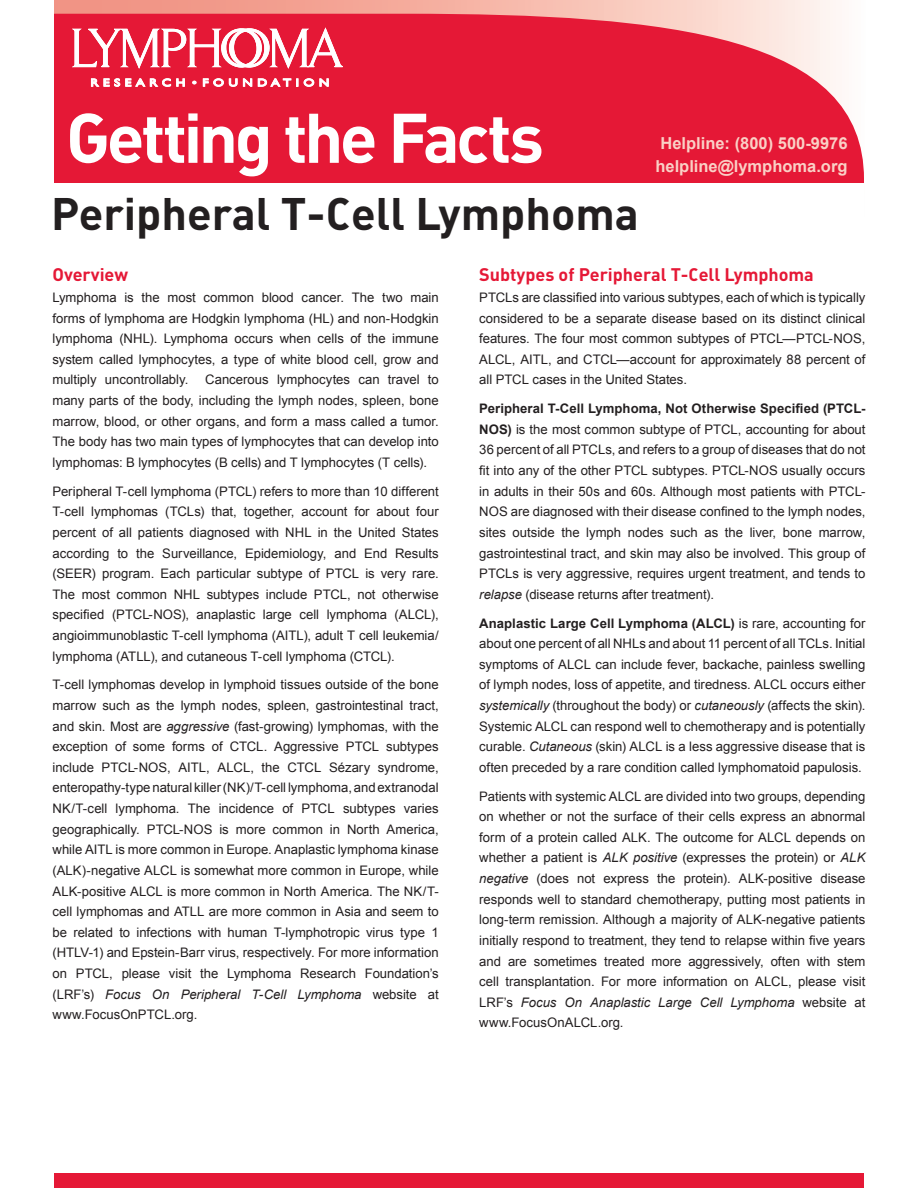
<style>
.page{position:relative;width:918px;height:1188px;background:#fff}
.page>*{position:absolute;margin:0;border:0;box-sizing:border-box;transform-origin:0 0}
.t1{font:700 69px "DIN";letter-spacing:-.05em;color:#fff}
.t2{font:700 45px "DIN";color:#231f20}
.t3{font:700 18px "DIN";color:#e51836}
.t4{font:700 16.5px/22.5px "Arial";color:#fad1c6;text-align:center}
.t5{font:13.2px/20.5px "Arial";color:#231f20;text-align:justify}
.s1{font-weight:700}
.s2{font-style:italic}
</style>
<div class="page">
<svg style="left:54px;top:0;width:810px;height:183px;background:#e8354d"></svg>
<svg style="left:72px;top:28px;width:271px;height:42px"></svg>
<svg style="left:91px;top:78px;width:94px;height:9px"></svg>
<svg style="left:192px;top:81px;width:4px;height:3px"></svg>
<svg style="left:203px;top:78px;width:126px;height:9px"></svg>
<div style="left:54px;top:1174px;width:810px;height:14px;background:#e51836"></div>
<h1 class="t1" style="left:66px;top:93px;width:479px">Getting the Facts</h1>
<p class="t4" style="left:655px;top:133px;width:194px">Helpline: (800) 500-9976 helpline@lymphoma.org</p>
<h2 class="t2" style="left:51px;top:184px;width:589px">Peripheral T-Cell Lymphoma</h2>
<h3 class="t3" style="left:52px;top:263px;width:77px">Overview</h3>
<p class="t5" style="left:52px;top:287px;width:388px">Lymphoma is the most common blood cancer. The two main forms of lymphoma are Hodgkin lymphoma (HL) and non-Hodgkin lymphoma (NHL). Lymphoma occurs when cells of the immune system called lymphocytes, a type of white blood cell, grow and multiply uncontrollably.</p>
<h3 class="t3" style="left:479px;top:263px;width:336px">Subtypes of Peripheral T-Cell Lymphoma</h3>
<p class="t5" style="left:479px;top:287px;width:388px">PTCLs are classified into various subtypes, each of which is typically considered to be a separate disease based on its distinct clinical features. The four most common subtypes of PTCL—PTCL-NOS, ALCL, AITL, and CTCL—account for approximately 88 percent of all PTCL cases in the United States.</p>
<p class="t5" style="left:479px;top:398px;width:388px"><span class="s1">Peripheral T-Cell Lymphoma, Not Otherwise Specified (PTCL-NOS)</span> is the most common subtype of PTCL, accounting for about 36 percent of all PTCLs, and refers to a group of diseases that do not fit into any of the other PTCL subtypes. PTCL-NOS usually occurs in adults in their 50s and 60s. Although most patients with PTCL-NOS are diagnosed with their disease confined to the lymph nodes, sites outside the lymph nodes such as the liver, bone marrow, gastrointestinal tract, and skin may also be involved. This group of PTCLs is very aggressive, requires urgent treatment, and tends to <span class="s2">relapse</span> (disease returns after treatment).</p>
<p class="t5" style="left:479px;top:613px;width:388px"><span class="s1">Anaplastic Large Cell Lymphoma (ALCL)</span> is rare, accounting for about one percent of all NHLs and about 11 percent of all TCLs. Initial symptoms of ALCL can include fever, backache, painless swelling of lymph nodes, loss of appetite, and tiredness. ALCL occurs either <span class="s2">systemically</span> (throughout the body) or <span class="s2">cutaneously</span> (affects the skin).<br>Systemic ALCL can respond well to chemotherapy and is potentially curable. <span class="s2">Cutaneous</span> (skin) ALCL is a less aggressive disease that is often preceded by a rare condition called lymphomatoid papulosis.</p>
<p class="t5" style="left:479px;top:786px;width:388px">Patients with systemic ALCL are divided into two groups, depending on whether or not the surface of their cells express an abnormal form of a protein called ALK. The outcome for ALCL depends on whether a patient is <span class="s2">ALK positive</span> (expresses the protein) or <span class="s2">ALK negative</span> (does not express the protein). ALK-positive disease responds well to standard chemotherapy, putting most patients in long-term remission. Although a majority of ALK-negative patients initially respond to treatment, they tend to relapse within five years and are sometimes treated more aggressively, often with stem cell transplantation. For more information on ALCL, please visit LRF’s <span class="s2">Focus On Anaplastic Large Cell Lymphoma</span> website at www.FocusOnALCL.org.</p>
<p class="t5" style="left:52px;top:370px;width:388px;text-indent:153px">Cancerous lymphocytes can travel to many parts of the body, including the lymph nodes, spleen, bone marrow, blood, or other organs, and form a mass called a tumor.<br>The body has two main types of lymphocytes that can develop into lymphomas: B lymphocytes (B cells) and T lymphocytes (T cells).</p>
<p class="t5" style="left:52px;top:481px;width:388px">Peripheral T-cell lymphoma (PTCL) refers to more than 10 different T-cell lymphomas (TCLs) that, together, account for about four percent of all patients diagnosed with NHL in the United States according to the Surveillance, Epidemiology, and End Results (SEER) program. Each particular subtype of PTCL is very rare.<br>The most common NHL subtypes include PTCL, not otherwise specified (PTCL-NOS), anaplastic large cell lymphoma (ALCL), angioimmunoblastic T-cell lymphoma (AITL), adult T cell leukemia/ lymphoma (ATLL), and cutaneous T-cell lymphoma (CTCL).</p>
<p class="t5" style="left:52px;top:675px;width:388px">T-cell lymphomas develop in lymphoid tissues outside of the bone marrow such as the lymph nodes, spleen, gastrointestinal tract, and skin. Most are <span class="s2">aggressive</span> (fast-growing) lymphomas, with the exception of some forms of CTCL. Aggressive PTCL subtypes include PTCL-NOS, AITL, ALCL, the CTCL Sézary syndrome, enteropathy-type natural killer (NK)/T-cell lymphoma, and extranodal NK/T-cell lymphoma. The incidence of PTCL subtypes varies geographically. PTCL-NOS is more common in North America, while AITL is more common in Europe. Anaplastic lymphoma kinase (ALK)-negative ALCL is somewhat more common in Europe, while ALK-positive ALCL is more common in North America. The NK/T&shy;cell lymphomas and ATLL are more common in Asia and seem to be related to infections with human T-lymphotropic virus type 1 (HTLV-1) and Epstein-Barr virus, respectively. For more information on PTCL, please visit the Lymphoma Research Foundation’s (LRF’s) <span class="s2">Focus On Peripheral T-Cell Lymphoma</span> website at www.FocusOnPTCL.org.</p>
</div>
